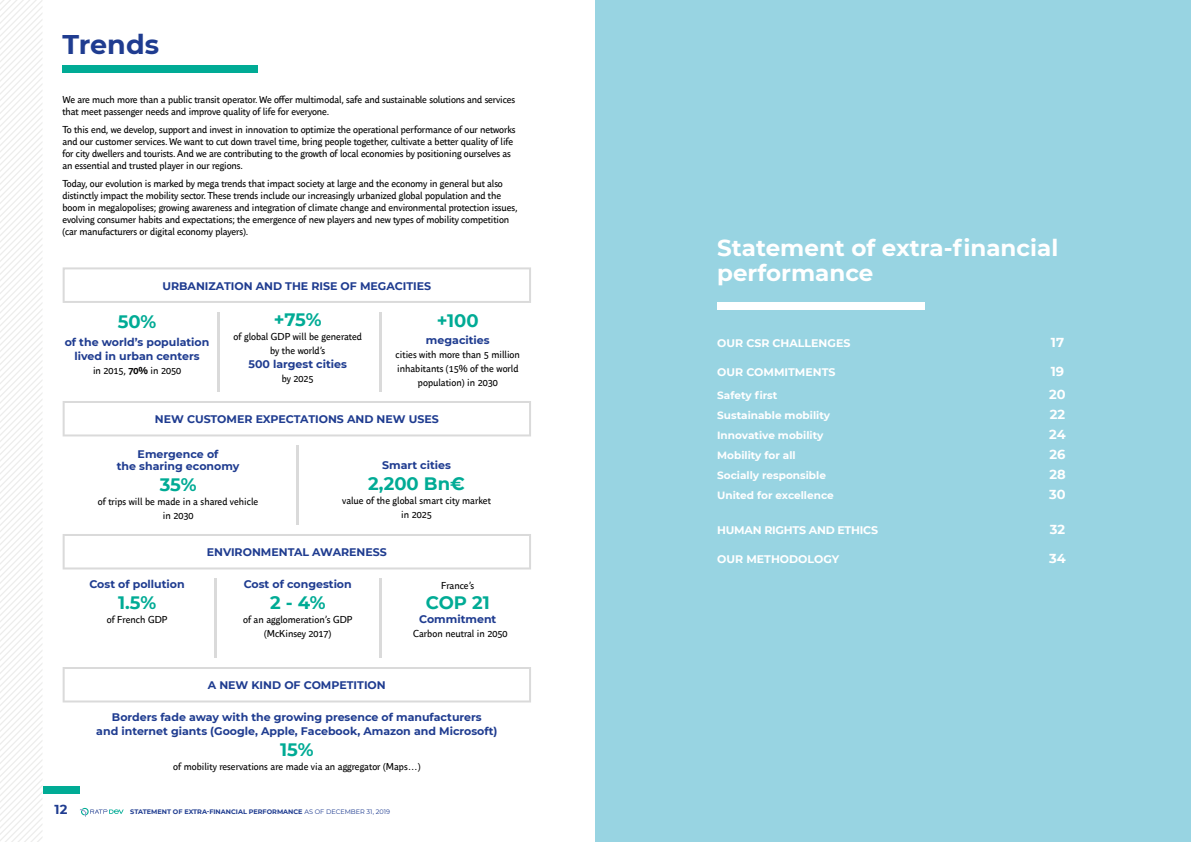
<style>
.page{position:relative;width:1191px;height:842px;background:#fff}
.page>*{position:absolute;margin:0;border:0;box-sizing:border-box;transform-origin:0 0}
.t1{font:700 27px "Montserrat";color:#1f3c90}
.t2{font:700 23px/24.4px "Montserrat";color:#fff}
.t3{font:700 18px "Montserrat";color:#00ab95}
.t4{font:700 13px "Montserrat";color:#fff}
.t5{font:700 13px "Montserrat";color:#1f3c90}
.t6{font:700 11px/14px "Montserrat";color:#1f3c90;text-align:center}
.t7{font:700 11px "Montserrat";color:#fff}
.t8{font:700 11px "Montserrat";letter-spacing:-.02em;color:#fff}
.t9{font:700 10.5px "Montserrat";color:#fff}
.t10{font:10px/12px "Parisine Office";letter-spacing:-.01em;color:#000;text-align:center}
.t11{font:700 6.5px "Montserrat";color:#1f3c90}
.s1{font-weight:700}
.s2{font-weight:400}
</style>
<div class="page">
<svg style="left:0;top:0;width:43px;height:842px"></svg>
<div style="left:43px;top:786px;width:36px;height:7px;background:#00ab95"></div>
<div style="left:595px;top:0;width:596px;height:842px;background:#98d4e2"></div>
<div style="left:717px;top:303px;width:207px;height:7px;background:#fff"></div>
<div style="left:62px;top:66px;width:196px;height:7px;background:#00ab95"></div>
<svg style="left:63px;top:267px;width:468px;height:36px"></svg>
<svg style="left:63px;top:534px;width:468px;height:35px"></svg>
<svg style="left:63px;top:401px;width:468px;height:35px"></svg>
<svg style="left:63px;top:667px;width:468px;height:35px"></svg>
<hr style="left:217px;top:313px;width:2px;height:79px;background:#dadada">
<hr style="left:215px;top:578px;width:2px;height:79px;background:#dadada">
<hr style="left:297px;top:445px;width:2px;height:80px;background:#dadada">
<hr style="left:379px;top:313px;width:2px;height:79px;background:#dadada">
<hr style="left:379px;top:578px;width:2px;height:79px;background:#dadada">
<svg style="left:80px;top:808px;width:44px;height:9px"></svg>
<h1 class="t1" style="left:62px;top:25px;width:98px">Trends</h1>
<p class="t10" style="left:62px;top:93px;width:454px;text-align:left">We are much more than a public transit operator. We offer multimodal, safe and sustainable solutions and services that meet passenger needs and improve quality of life for everyone.</p>
<p class="t10" style="left:62px;top:123px;width:455px;text-align:left">To this end, we develop, support and invest in innovation to optimize the operational performance of our networks and our customer services. We want to cut down travel time, bring people together, cultivate a better quality of life for city dwellers and tourists. And we are contributing to the growth of local economies by positioning ourselves as an essential and trusted player in our regions.</p>
<p class="t10" style="left:62px;top:177px;width:456px;text-align:left">Today, our evolution is marked by mega trends that impact society at large and the economy in general but also distinctly impact the mobility sector. These trends include our increasingly urbanized global population and the boom in megalopolises; growing awareness and integration of climate change and environmental protection issues, evolving consumer habits and expectations; the emergence of new players and new types of mobility competition (car manufacturers or digital economy players).</p>
<p class="t6" style="left:162px;top:278px;width:270px">URBANIZATION AND THE RISE OF MEGACITIES</p>
<h3 class="t3" style="left:118px;top:309px;width:40px">50%</h3>
<p class="t6" style="left:65px;top:335px;width:146px">of the world’s population lived in urban centers</p>
<p class="t10" style="left:93px;top:364px;width:90px">in 2015, <span class="s1">70%</span> in 2050</p>
<h3 class="t3" style="left:274px;top:306px;width:49px">+75%</h3>
<p class="t10" style="left:233px;top:329px;width:130px;line-height:14px">of global GDP will be generated by the world’s</p>
<p class="t6" style="left:248px;top:356px;width:100px">500 largest cities</p>
<p class="t10" style="left:282px;top:372px;width:33px">by 2025</p>
<h3 class="t3" style="left:437px;top:307px;width:43px">+100</h3>
<p class="t6" style="left:426px;top:333px;width:65px">megacities</p>
<p class="t10" style="left:395px;top:347px;width:126px;line-height:14px">cities with more than 5 million inhabitants (15% of the world population) in 2030</p>
<p class="t6" style="left:155px;top:412px;width:285px">NEW CUSTOMER EXPECTATIONS AND NEW USES</p>
<p class="t6" style="left:117px;top:447px;width:124px;line-height:12px">Emergence of<br>the sharing economy</p>
<h3 class="t3" style="left:160px;top:472px;width:38px">35%</h3>
<p class="t10" style="left:98px;top:494px;width:162px;line-height:14px">of trips will be made in a shared vehicle in 2030</p>
<p class="t6" style="left:382px;top:458px;width:70px">Smart cities</p>
<h3 class="t3" style="left:368px;top:471px;width:98px">2,200 Bn€</h3>
<p class="t10" style="left:342px;top:493px;width:150px;line-height:14px">value of the global smart city market in 2025</p>
<p class="t6" style="left:89px;top:577px;width:97px">Cost of pollution</p>
<h3 class="t3" style="left:118px;top:590px;width:40px">1.5%</h3>
<p class="t10" style="left:107px;top:613px;width:62px">of French GDP</p>
<p class="t6" style="left:207px;top:545px;width:182px">ENVIRONMENTAL AWARENESS</p>
<p class="t6" style="left:244px;top:577px;width:110px">Cost of congestion</p>
<h3 class="t3" style="left:270px;top:590px;width:57px">2 - 4%</h3>
<p class="t10" style="left:243px;top:612px;width:111px;line-height:14px">of an agglomeration’s GDP (McKinsey 2017)</p>
<p class="t6" style="left:208px;top:678px;width:179px">A NEW KIND OF COMPETITION</p>
<p class="t10" style="left:441px;top:579px;width:35px">France’s</p>
<h3 class="t3" style="left:426px;top:589px;width:66px">COP 21</h3>
<p class="t6" style="left:419px;top:611px;width:79px">Commitment</p>
<p class="t10" style="left:413px;top:627px;width:96px">Carbon neutral in 2050</p>
<h3 class="t5" style="left:55px;top:800px;width:14px">12</h3>
<p class="t6" style="left:96px;top:709px;width:402px">Borders fade away with the growing presence of manufacturers<br>and internet giants (Google, Apple, Facebook, Amazon and Microsoft)</p>
<h3 class="t3" style="left:280px;top:736px;width:35px">15%</h3>
<p class="t10" style="left:173px;top:760px;width:249px">of mobility reservations are made via an aggregator (Maps…)</p>
<p class="t11" style="left:130px;top:807px;width:261px">STATEMENT OF EXTRA-FINANCIAL PERFORMANCE <span class="s2">AS OF DECEMBER 31, 2019</span></p>
<h2 class="t2" style="left:717px;top:235px;width:342px">Statement of extra-financial performance</h2>
<p class="t7" style="left:717px;top:335px;width:135px">OUR CSR CHALLENGES</p>
<h3 class="t4" style="left:1051px;top:333px;width:15px">17</h3>
<p class="t7" style="left:717px;top:364px;width:120px">OUR COMMITMENTS</p>
<h3 class="t4" style="left:1050px;top:362px;width:15px">19</h3>
<p class="t9" style="left:717px;top:387px;width:62px">Safety first</p>
<h3 class="t4" style="left:1049px;top:384px;width:18px">20</h3>
<p class="t9" style="left:717px;top:407px;width:114px">Sustainable mobility</p>
<h3 class="t4" style="left:1049px;top:404px;width:17px">22</h3>
<p class="t9" style="left:717px;top:427px;width:108px">Innovative mobility</p>
<h3 class="t4" style="left:1049px;top:424px;width:18px">24</h3>
<p class="t9" style="left:717px;top:447px;width:80px">Mobility for all</p>
<h3 class="t4" style="left:1049px;top:444px;width:17px">26</h3>
<p class="t9" style="left:717px;top:467px;width:110px">Socially responsible</p>
<h3 class="t4" style="left:1049px;top:464px;width:18px">28</h3>
<p class="t9" style="left:717px;top:487px;width:118px">United for excellence</p>
<h3 class="t4" style="left:1049px;top:484px;width:18px">30</h3>
<p class="t8" style="left:717px;top:522px;width:162px">HUMAN RIGHTS AND ETHICS</p>
<h3 class="t4" style="left:1049px;top:519px;width:17px">32</h3>
<p class="t7" style="left:717px;top:551px;width:124px">OUR METHODOLOGY</p>
<h3 class="t4" style="left:1049px;top:549px;width:18px">34</h3>
</div>
